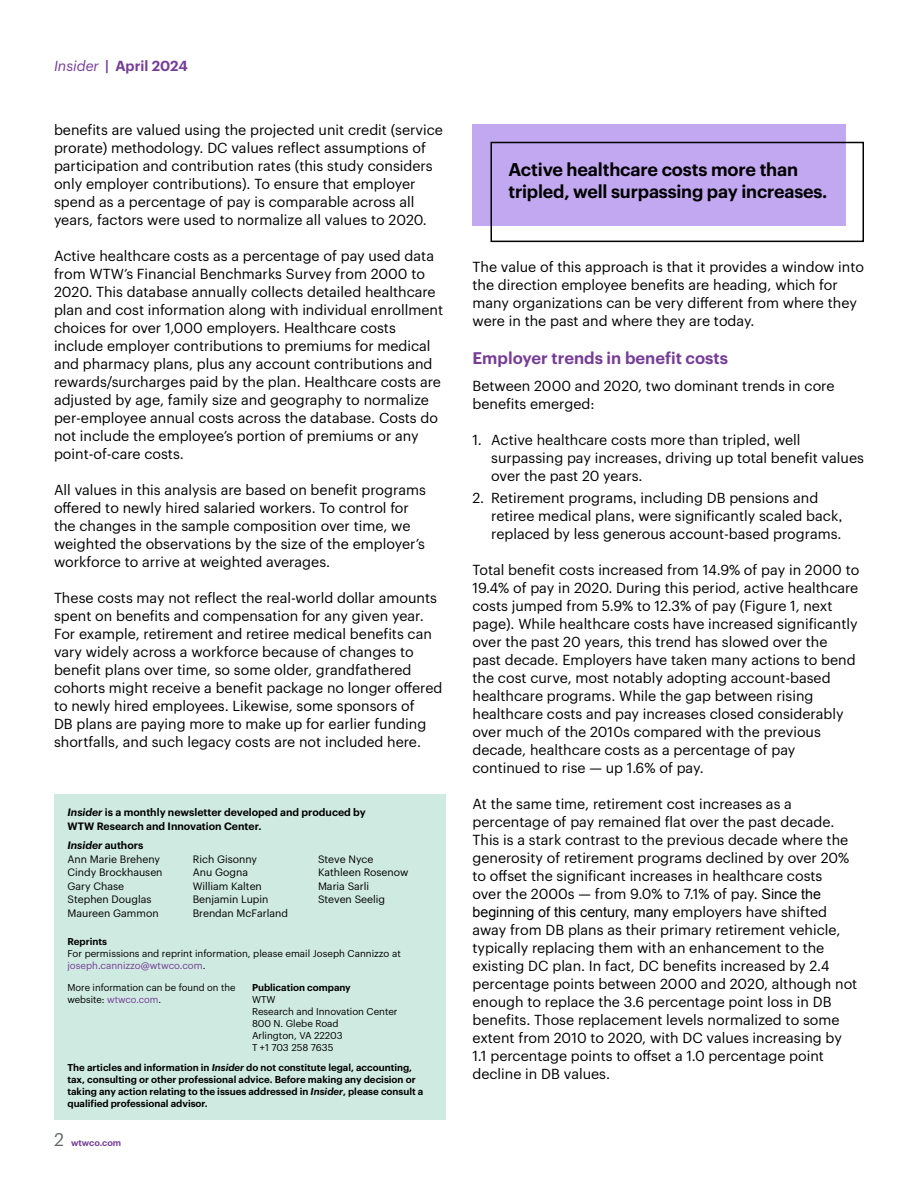
<style>
.page{position:relative;width:918px;height:1188px;background:#fff}
.page>*{position:absolute;margin:0;border:0;box-sizing:border-box;transform-origin:0 0}
.t1{font:600 18px/22.5px "Graphik";letter-spacing:-.01em;color:#000}
.t2{font:600 16.5px "Graphik";color:#763d97}
.t3{font:14.25px/18px "Graphik";color:#000}
.t4{font:14.25px "Arial";color:#000}
.t5{font:600 14.25px "Graphik";color:#763d97}
.t6{font:10.5px/13.5px "Graphik";color:#000}
.t7{font:600 10.5px/13.5px "Graphik";color:#000}
.t8{font:600 9.75px/12px "Graphik";color:#000}
.t9{font:9.75px/12px "Graphik";color:#000}
.t10{font:600 9px "Graphik";color:#763d97}
.s1{font-weight:400;font-style:italic}
.s2{font-style:italic}
.s3{font-weight:600;font-style:italic}
.s4{font-weight:600}
.s5{color:#763d97}
.s6{font-weight:400;font-size:18px;color:#63666a}
.s7{font-family:"Arial"}
.s8{font-family:"Graphik"}
</style>
<div class="page">
<div style="left:54px;top:794px;width:392px;height:326px;background:#cfeae1"></div>
<div style="left:490px;top:142px;width:374px;height:100px;border:2px solid #000"></div>
<div style="left:472px;top:124px;width:374px;height:101px;background:#c2a8f0"></div>
<p class="t5" style="left:54px;top:55px;width:135px"><span class="s1">Insider</span> | April 2024</p>
<p class="t3" style="left:54px;top:120px;width:391px">benefits are valued using the projected unit credit (service prorate) methodology. DC values reflect assumptions of participation and contribution rates (this study considers only employer contributions). To ensure that employer spend as a percentage of pay is comparable across all years, factors were used to normalize all values to 2020.</p>
<p class="t3" style="left:54px;top:246px;width:391px">Active healthcare costs as a percentage of pay used data from WTW’s Financial Benchmarks Survey from 2000 to 2020. This database annually collects detailed healthcare plan and cost information along with individual enrollment choices for over 1,000 employers. Healthcare costs include employer contributions to premiums for medical and pharmacy plans, plus any account contributions and rewards/surcharges paid by the plan. Healthcare costs are adjusted by age, family size and geography to normalize per-employee annual costs across the database. Costs do not include the employee’s portion of premiums or any point-of-care costs.</p>
<p class="t3" style="left:54px;top:480px;width:373px">All values in this analysis are based on benefit programs offered to newly hired salaried workers. To control for the changes in the sample composition over time, we weighted the observations by the size of the employer’s workforce to arrive at weighted averages.</p>
<p class="t3" style="left:54px;top:588px;width:390px">These costs may not reflect the real-world dollar amounts spent on benefits and compensation for any given year.<br>For example, retirement and retiree medical benefits can vary widely across a workforce because of changes to benefit plans over time, so some older, grandfathered cohorts might receive a benefit package no longer offered to newly hired employees. Likewise, some sponsors of<br>DB plans are paying more to make up for earlier funding shortfalls, and such legacy costs are not included here.</p>
<p class="t7" style="left:68px;top:805px;width:300px"><span class="s2">Insider</span> is a monthly newsletter developed and produced by<br>WTW Research and Innovation Center.</p>
<p class="t6" style="left:68px;top:838px;width:97px"><span class="s3">Insider</span> <span class="s4">authors<br></span>Ann Marie Breheny<br>Cindy Brockhausen<br>Gary Chase<br>Stephen Douglas<br>Maureen Gammon</p>
<p class="t6" style="left:193px;top:851px;width:97px">Rich Gisonny<br>Anu Gogna<br>William Kalten<br>Benjamin Lupin<br>Brendan McFarland</p>
<p class="t6" style="left:318px;top:851px;width:92px">Steve Nyce<br>Kathleen Rosenow<br>Maria Sarli<br>Steven Seelig</p>
<p class="t8" style="left:68px;top:935px;width:41px">Reprints</p>
<p class="t9" style="left:68px;top:947px;width:335px">For permissions and reprint information, please email Joseph Cannizzo at <span class="s5">joseph.cannizzo@wtwco.com</span>.</p>
<p class="t9" style="left:68px;top:981px;width:170px">More information can be found on the website: <span class="s5">wtwco.com</span>.</p>
<p class="t8" style="left:252px;top:981px;width:100px">Publication company</p>
<p class="t9" style="left:252px;top:993px;width:147px">WTW<br>Research and Innovation Center<br>800 N. Glebe Road<br>Arlington, VA 22203<br>T +1 703 258 7635</p>
<p class="t8" style="left:68px;top:1061px;width:357px">The articles and information in <span class="s2">Insider</span> do not constitute legal, accounting, tax, consulting or other professional advice. Before making any decision or taking any action relating to the issues addressed in <span class="s2">Insider</span>, please consult a qualified professional advisor.</p>
<p class="t10" style="left:54px;top:1136px;width:69px"><span class="s6">2</span> wtwco.com</p>
<p class="t1" style="left:508px;top:156px;width:321px">Active healthcare costs more than tripled, well surpassing pay increases.</p>
<p class="t3" style="left:472px;top:257px;width:393px">The value of this approach is that it provides a window into the direction employee benefits are heading, which for many organizations can be very different from where they were in the past and where they are today.</p>
<p class="t2" style="left:472px;top:345px;width:257px">Employer trends in benefit costs</p>
<p class="t3" style="left:472px;top:376px;width:364px">Between 2000 and 2020, two dominant trends in core benefits emerged:</p>
<p class="t3" style="left:491px;top:430px;width:374px;text-indent:-19px">1. Active healthcare costs more than tripled, well surpassing pay increases, driving up total benefit values over the past 20 years.</p>
<p class="t3" style="left:491px;top:488px;width:353px;text-indent:-19px">2. Retirement programs, including DB pensions and retiree medical plans, were significantly scaled back, replaced by less generous account-based programs.</p>
<p class="t3" style="left:472px;top:560px;width:388px">Total benefit costs increased from 14.9% of pay in 2000 to 19.4% of pay in 2020. During this period, active healthcare costs jumped from 5.9% to 12.3% of pay (Figure 1, next page). While healthcare costs have increased significantly over the past 20 years, this trend has slowed over the past decade. Employers have taken many actions to bend the cost curve, most notably adopting account-based healthcare programs. While the gap between rising healthcare costs and pay increases closed considerably over much of the 2010s compared with the previous decade, healthcare costs as a percentage of pay continued to rise — up 1.6% of pay.</p>
<p class="t3" style="left:472px;top:794px;width:378px">At the same time, retirement cost increases as a percentage of pay remained flat over the past decade.<br>This is a stark contrast to the previous decade where the generosity of retirement programs declined by over 20% to offset the significant increases in healthcare costs over the 2000s — from 9.0% to 7.1% of pay. <span class="s7">Since the</span></p>
<p class="t4" style="left:472px;top:903px;width:356px">beginning of this century, many <span class="s8">employers have shifted</span></p>
<p class="t3" style="left:472px;top:920px;width:386px">away from DB plans as their primary retirement vehicle, typically replacing them with an enhancement to the existing DC plan. In fact, DC benefits increased by 2.4 percentage points between 2000 and 2020, although not enough to replace the 3.6 percentage point loss in DB benefits. Those replacement levels normalized to some extent from 2010 to 2020, with DC values increasing by 1.1 percentage points to offset a 1.0 percentage point decline in DB values.</p>
</div>
